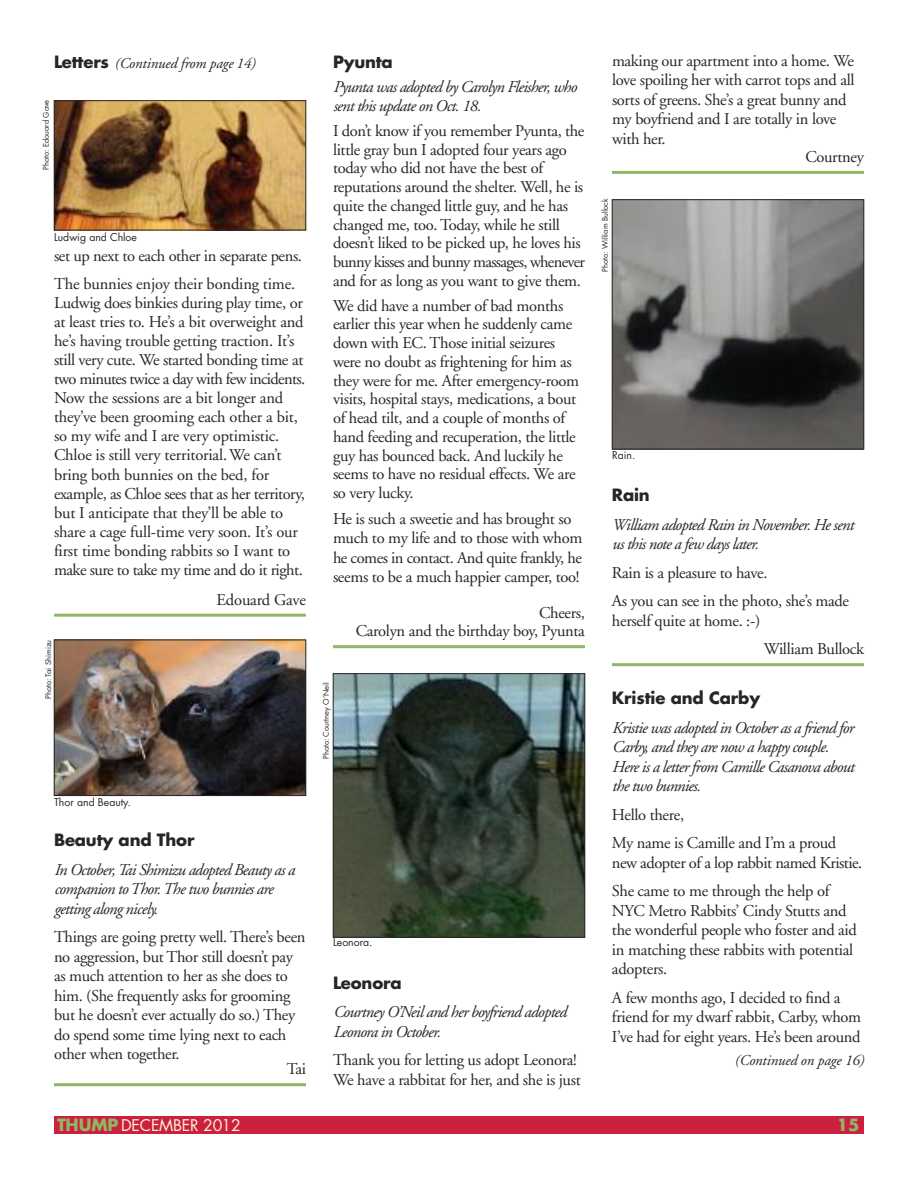
<style>
.page{position:relative;width:918px;height:1188px;background:#fff}
.page>*{position:absolute;margin:0;border:0;box-sizing:border-box;transform-origin:0 0}
.t1{font:16.5px/19.5px "Adobe Garamond";letter-spacing:-.02em;color:#272627}
.t2{font:italic 16.5px/19.5px "Adobe Garamond";letter-spacing:-.045em;color:#272627}
.t3{font:700 16.5px "Futura";letter-spacing:-.01em;color:#272627}
.t4{font:700 16.5px "Futura";color:#8fb765}
.t5{font:15.75px "Futura";letter-spacing:-.01em;color:#fdf5db}
.t6{font:italic 15px "Adobe Garamond";letter-spacing:-.01em;color:#272627}
.t7{font:10.5px "Futura";color:#272627}
.t8{font:7.5px "Futura";color:#272627}
.s1{font-family:"Futura";font-weight:700;font-style:normal;font-size:16.5px}
.s2{font-weight:700;font-size:16.5px;color:#8fb765}
</style>
<div class="page">
<div style="left:54px;top:1116px;width:810px;height:18px;background:#cc203f"></div>
<img style="left:335px;top:675px;width:248px;height:260px">
<div style="left:333px;top:673px;width:252px;height:264px;border:1px solid #272627"></div>
<img style="left:56px;top:642px;width:248px;height:152px">
<div style="left:54px;top:640px;width:252px;height:156px;border:1px solid #272627"></div>
<hr style="left:333px;top:645px;width:252px;height:3px;background:#8fb765">
<img style="left:56px;top:102px;width:248px;height:126px">
<div style="left:54px;top:100px;width:252px;height:130px;border:1px solid #272627"></div>
<img style="left:614px;top:202px;width:248px;height:245px">
<div style="left:612px;top:200px;width:252px;height:249px;border:1px solid #272627"></div>
<hr style="left:54px;top:1083px;width:252px;height:3px;background:#8fb765">
<hr style="left:612px;top:171px;width:252px;height:3px;background:#8fb765">
<hr style="left:612px;top:663px;width:252px;height:3px;background:#8fb765">
<hr style="left:54px;top:614px;width:252px;height:3px;background:#8fb765">
<p class="t6" style="left:54px;top:57px;width:203px"><span class="s1">Letters</span> (Continued from page 14)</p>
<p class="t8" style="left:43px;top:170px;width:72px;rotate:-90deg">Photo: Edouard Gave</p>
<p class="t7" style="left:54px;top:233px;width:85px">Ludwig and Chloe</p>
<p class="t1" style="left:54px;top:243px;width:250px;line-height:28px">set up next to each other in separate pens.<br>The bunnies enjoy their bonding time.</p>
<p class="t1" style="left:54px;top:295px;width:253px;line-height:19px">Ludwig does binkies during play time, or at least tries to. He’s a bit overweight and he’s having trouble getting traction. It’s still very cute. We started bonding time at two minutes twice a day with few incidents.<br>Now the sessions are a bit longer and they’ve been grooming each other a bit, so my wife and I are very optimistic.<br>Chloe is still very territorial.We can’t bring both bunnies on the bed, for example, as Chloe sees that as her territory, but I anticipate that they’ll be able to share a cage full-time very soon. It’s our first time bonding rabbits so I want to make sure to take my time and do it right.</p>
<p class="t1" style="left:217px;top:591px;width:91px">Edouard Gave</p>
<p class="t8" style="left:45px;top:699px;width:61px;rotate:-90deg">Photo: Tai Shimizu</p>
<p class="t7" style="left:54px;top:797px;width:78px">Thor and Beauty.</p>
<p class="t3" style="left:54px;top:833px;width:142px">Beauty and Thor</p>
<p class="t2" style="left:54px;top:861px;width:242px">In October, Tai Shimizu adopted Beauty as a companion to Thor. The two bunnies are getting along nicely.</p>
<p class="t1" style="left:54px;top:929px;width:253px">Things are going pretty well. There’s been no aggression, but Thor still doesn’t pay as much attention to her as she does to him. (She frequently asks for grooming but he doesn’t ever actually do so.) They do spend some time lying next to each other when together.</p>
<p class="t1" style="left:287px;top:1061px;width:21px">Tai</p>
<p class="t3" style="left:333px;top:54px;width:61px">Pyunta</p>
<p class="t2" style="left:333px;top:79px;width:245px;line-height:18.8px">Pyunta was adopted by Carolyn Fleisher, who sent this update on Oct. 18.</p>
<p class="t1" style="left:333px;top:123px;width:253px;line-height:18.8px">I don’t know if you remember Pyunta, the little gray bun I adopted four years ago today who did not have the best of reputations around the shelter. Well, he is quite the changed little guy, and he has changed me, too. Today, while he still doesn’t liked to be picked up, he loves his bunny kisses and bunny massages, whenever and for as long as you want to give them.</p>
<p class="t1" style="left:333px;top:297px;width:248px;line-height:18.8px">We did have a number of bad months earlier this year when he suddenly came down with EC. Those initial seizures were no doubt as frightening for him as they were for me. After emergency-room visits, hospital stays, medications, a bout of head tilt, and a couple of months of hand feeding and recuperation, the little guy has bounced back. And luckily he seems to have no residual effects. We are so very lucky.</p>
<p class="t1" style="left:333px;top:510px;width:251px">He is such a sweetie and has brought so much to my life and to those with whom he comes in contact. And quite frankly, he seems to be a much happier camper, too!</p>
<p class="t1" style="left:356px;top:605px;width:231px;line-height:18.1px;text-align:right">Cheers,<br>Carolyn and the birthday boy, Pyunta</p>
<p class="t8" style="left:323px;top:759px;width:78px;rotate:-90deg">Photo: Courtney O’Neil</p>
<p class="t7" style="left:333px;top:938px;width:41px">Leonora.</p>
<p class="t3" style="left:333px;top:975px;width:70px">Leonora</p>
<p class="t2" style="left:333px;top:1004px;width:235px">Courtney O’Neil and her boyfriend adopted<br>Leonora in October.</p>
<p class="t1" style="left:333px;top:1052px;width:249px">Thank you for letting us adopt Leonora!<br>We have a rabbitat for her, and she is just</p>
<p class="t1" style="left:612px;top:52px;width:244px">making our apartment into a home. We love spoiling her with carrot tops and all sorts of greens. She’s a great bunny and my boyfriend and I are totally in love with her.</p>
<p class="t1" style="left:805px;top:148px;width:60px">Courtney</p>
<p class="t8" style="left:602px;top:272px;width:75px;rotate:-90deg">Photo: William Bullock</p>
<p class="t7" style="left:612px;top:451px;width:25px">Rain.</p>
<p class="t3" style="left:612px;top:487px;width:39px">Rain</p>
<p class="t2" style="left:612px;top:516px;width:243px">William adopted Rain in November. He sent us this note a few days later.</p>
<p class="t1" style="left:612px;top:560px;width:239px;line-height:28.5px">Rain is a pleasure to have.<br>As you can see in the photo, she’s made</p>
<p class="t1" style="left:612px;top:612px;width:150px">herself quite at home. :-)</p>
<p class="t1" style="left:764px;top:641px;width:102px">William Bullock</p>
<p class="t3" style="left:612px;top:691px;width:150px">Kristie and Carby</p>
<p class="t2" style="left:612px;top:719px;width:244px">Kristie was adopted in October as a friend for Carby, and they are now a happy couple.<br>Here is a letter from Camille Casanova about the two bunnies.</p>
<p class="t1" style="left:612px;top:802px;width:226px;line-height:28.5px">Hello there,<br>My name is Camille and I’m a proud</p>
<p class="t1" style="left:612px;top:850px;width:252px;line-height:28.5px">new adopter of a lop rabbit named Kristie.<br>She came to me through the help of</p>
<p class="t1" style="left:612px;top:902px;width:246px">NYC Metro Rabbits’ Cindy Stutts and the wonderful people who foster and aid in matching these rabbits with potential adopters.</p>
<p class="t1" style="left:612px;top:989px;width:251px">A few months ago, I decided to find a friend for my dwarf rabbit, Carby, whom<br>I’ve had for eight years. He’s been around</p>
<p class="t6" style="left:735px;top:1055px;width:131px">(Continued on page 16)</p>
<p class="t5" style="left:57px;top:1118px;width:185px"><span class="s2">THUMP</span> DECEMBER 2012</p>
<p class="t4" style="left:837px;top:1117px;width:24px">15</p>
</div>
